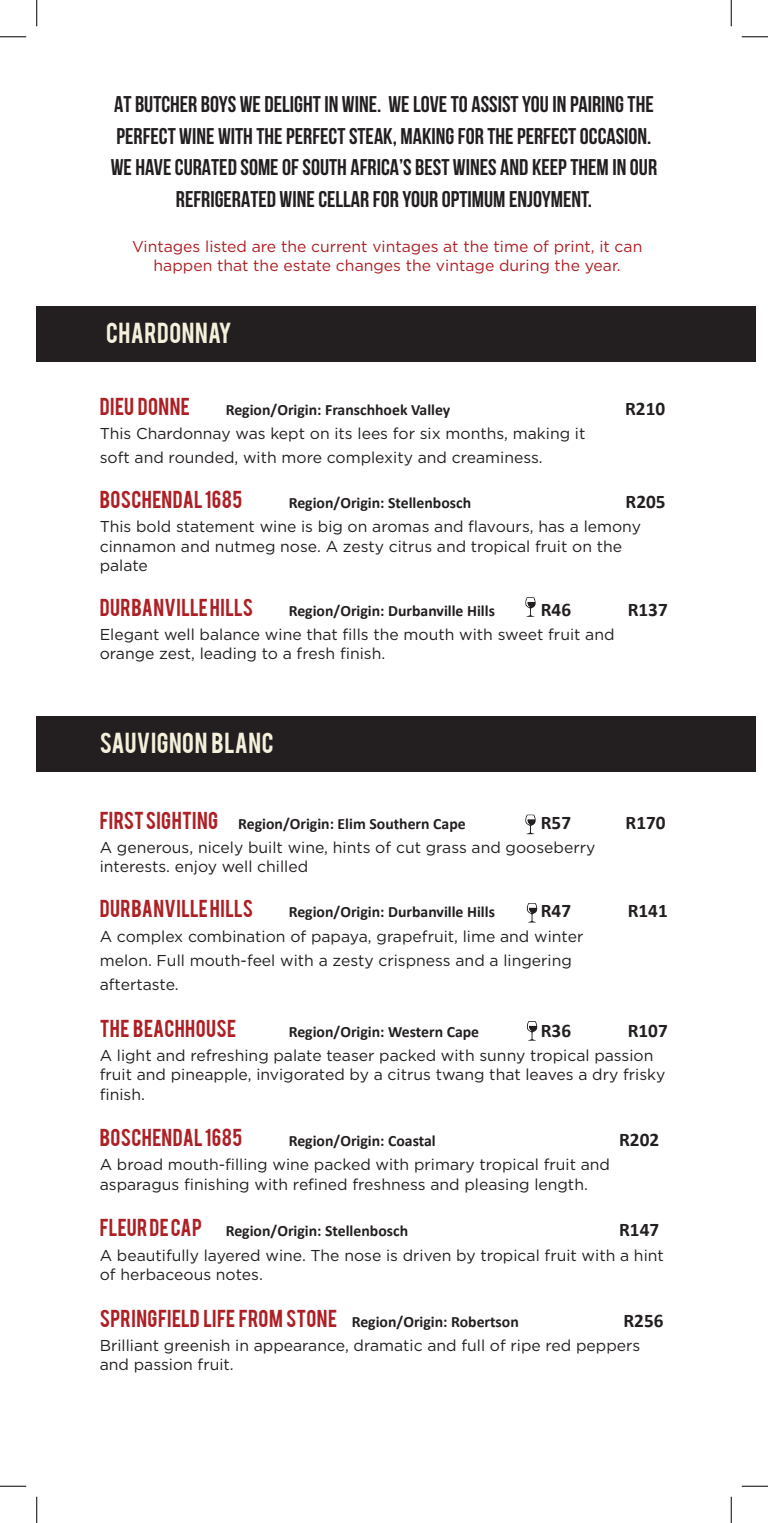
<style>
.page{position:relative;width:768px;height:1523px;background:#fff}
.page>*{position:absolute;margin:0;border:0;box-sizing:border-box;transform-origin:0 0}
.t1{font:700 22.75px/31.5px "Bebas Neue";color:#231f20;text-align:center}
.t2{font:22.75px "Bebas";letter-spacing:.02em;color:#f5f0db}
.t3{font:19.25px "Bebas";letter-spacing:.02em;color:#ad1f24}
.t4{font:700 19.25px "Calibri";color:#231f20}
.t5{font:15.75px/19.2px "Gotham";color:#231f20}
.t6{font:700 15.75px "Calibri";color:#231f20}
.t7{font:15.75px/18.9px "Gotham";color:#ad1f24;text-align:center}
.s1{font-family:"Bebas";font-weight:400;font-size:19.25px;color:#ad1f24}
.s2{font-family:"Calibri";font-weight:700;font-size:15.75px;color:#231f20}
</style>
<div class="page">
<div style="left:37px;top:716px;width:719px;height:55px;background:#231f20"></div>
<div style="left:37px;top:306px;width:719px;height:55px;background:#231f20"></div>
<svg style="left:525px;top:597px;width:11px;height:20px"></svg>
<svg style="left:526px;top:903px;width:12px;height:20px"></svg>
<svg style="left:525px;top:814px;width:11px;height:20px"></svg>
<svg style="left:526px;top:1021px;width:12px;height:20px"></svg>
<svg style="left:0;top:36px;width:26px;height:1px"></svg>
<svg style="left:742px;top:36px;width:26px;height:1px"></svg>
<svg style="left:0;top:1485px;width:26px;height:1px"></svg>
<svg style="left:742px;top:1485px;width:26px;height:1px"></svg>
<svg style="left:36px;top:0;width:1px;height:26px"></svg>
<svg style="left:36px;top:1496px;width:1px;height:26px"></svg>
<svg style="left:731px;top:0;width:1px;height:26px"></svg>
<svg style="left:731px;top:1496px;width:1px;height:26px"></svg>
<p class="t1" style="left:111px;top:88px;width:548px">AT BUTCHER BOYS WE DELIGHT IN WINE. WE LOVE TO ASSIST YOU IN PAIRING THE PERFECT WINE WITH THE PERFECT STEAK, MAKING FOR THE PERFECT OCCASION.<br>WE HAVE CURATED SOME OF SOUTH AFRICA’S BEST WINES AND KEEP THEM IN OUR REFRIGERATED WINE CELLAR FOR YOUR OPTIMUM ENJOYMENT.</p>
<p class="t7" style="left:132px;top:236px;width:512px">Vintages listed are the current vintages at the time of print, it can happen that the estate changes the vintage during the year.</p>
<p class="t2" style="left:106px;top:317px;width:127px">CHARDONNAY</p>
<p class="t3" style="left:100px;top:392px;width:92px">DIEU DONNE</p>
<p class="t6" style="left:226px;top:399px;width:226px">Region/Origin: Franschhoek Valley</p>
<p class="t4" style="left:625px;top:396px;width:42px">R210</p>
<p class="t5" style="left:100px;top:423px;width:487px">This Chardonnay was kept on its lees for six months, making it</p>
<p class="t5" style="left:100px;top:447px;width:444px">soft and rounded, with more complexity and creaminess.</p>
<p class="t3" style="left:100px;top:485px;width:144px">BOSCHENDAL 1685</p>
<p class="t6" style="left:289px;top:492px;width:184px">Region/Origin: Stellenbosch</p>
<p class="t4" style="left:626px;top:489px;width:42px">R205</p>
<p class="t5" style="left:100px;top:516px;width:543px">This bold statement wine is big on aromas and flavours, has a lemony cinnamon and nutmeg nose. A zesty citrus and tropical fruit on the palate</p>
<p class="t3" style="left:100px;top:593px;width:155px">DURBANVILLE HILLS</p>
<p class="t6" style="left:289px;top:600px;width:208px">Region/Origin: Durbanville Hills</p>
<p class="t4" style="left:541px;top:597px;width:32px">R46</p>
<p class="t4" style="left:628px;top:597px;width:42px">R137</p>
<p class="t5" style="left:100px;top:624px;width:516px">Elegant well balance wine that fills the mouth with sweet fruit and orange zest, leading to a fresh finish.</p>
<p class="t2" style="left:100px;top:726px;width:175px">SAUVIGNON BLANC</p>
<p class="t6" style="left:100px;top:813px;width:367px"><span class="s1">FIRST SIGHTING</span> Region/Origin: Elim Southern Cape</p>
<p class="t4" style="left:541px;top:810px;width:32px">R57</p>
<p class="t4" style="left:626px;top:810px;width:42px">R170</p>
<p class="t5" style="left:100px;top:837px;width:497px">A generous, nicely built wine, hints of cut grass and gooseberry interests. enjoy well chilled</p>
<p class="t3" style="left:100px;top:894px;width:155px">DURBANVILLE HILLS</p>
<p class="t6" style="left:289px;top:902px;width:208px">Region/Origin: Durbanville Hills</p>
<p class="t4" style="left:541px;top:898px;width:32px">R47</p>
<p class="t4" style="left:628px;top:898px;width:42px">R141</p>
<p class="t5" style="left:100px;top:926px;width:485px">A complex combination of papaya, grapefruit, lime and winter</p>
<p class="t5" style="left:100px;top:950px;width:474px">melon. Full mouth-feel with a zesty crispness and a lingering</p>
<p class="t5" style="left:100px;top:974px;width:81px">aftertaste.</p>
<p class="t3" style="left:100px;top:1014px;width:138px">THE BEACHHOUSE</p>
<p class="t6" style="left:289px;top:1021px;width:192px">Region/Origin: Western Cape</p>
<p class="t4" style="left:541px;top:1017px;width:32px">R36</p>
<p class="t4" style="left:628px;top:1017px;width:42px">R107</p>
<p class="t5" style="left:100px;top:1045px;width:567px">A light and refreshing palate teaser packed with sunny tropical passion fruit and pineapple, invigorated by a citrus twang that leaves a dry frisky finish.</p>
<p class="t3" style="left:100px;top:1123px;width:144px">BOSCHENDAL 1685</p>
<p class="t6" style="left:289px;top:1130px;width:149px">Region/Origin: Coastal</p>
<p class="t4" style="left:619px;top:1127px;width:42px">R202</p>
<p class="t5" style="left:100px;top:1154px;width:512px">A broad mouth-filling wine packed with primary tropical fruit and asparagus finishing with refined freshness and pleasing length.</p>
<p class="t6" style="left:100px;top:1220px;width:310px"><span class="s1">FLEUR DE CAP</span> Region/Origin: Stellenbosch</p>
<p class="t4" style="left:619px;top:1217px;width:42px">R147</p>
<p class="t5" style="left:100px;top:1244px;width:566px">A beautifully layered wine. The nose is driven by tropical fruit with a hint of herbaceous notes.</p>
<p class="t3" style="left:100px;top:1303px;width:421px">SPRINGFIELD LIFE FROM STONE <span class="s2">Region/Origin: Robertson</span></p>
<p class="t4" style="left:623px;top:1307px;width:42px">R256</p>
<p class="t5" style="left:100px;top:1334px;width:542px">Brilliant greenish in appearance, dramatic and full of ripe red peppers and passion fruit.</p>
</div>
